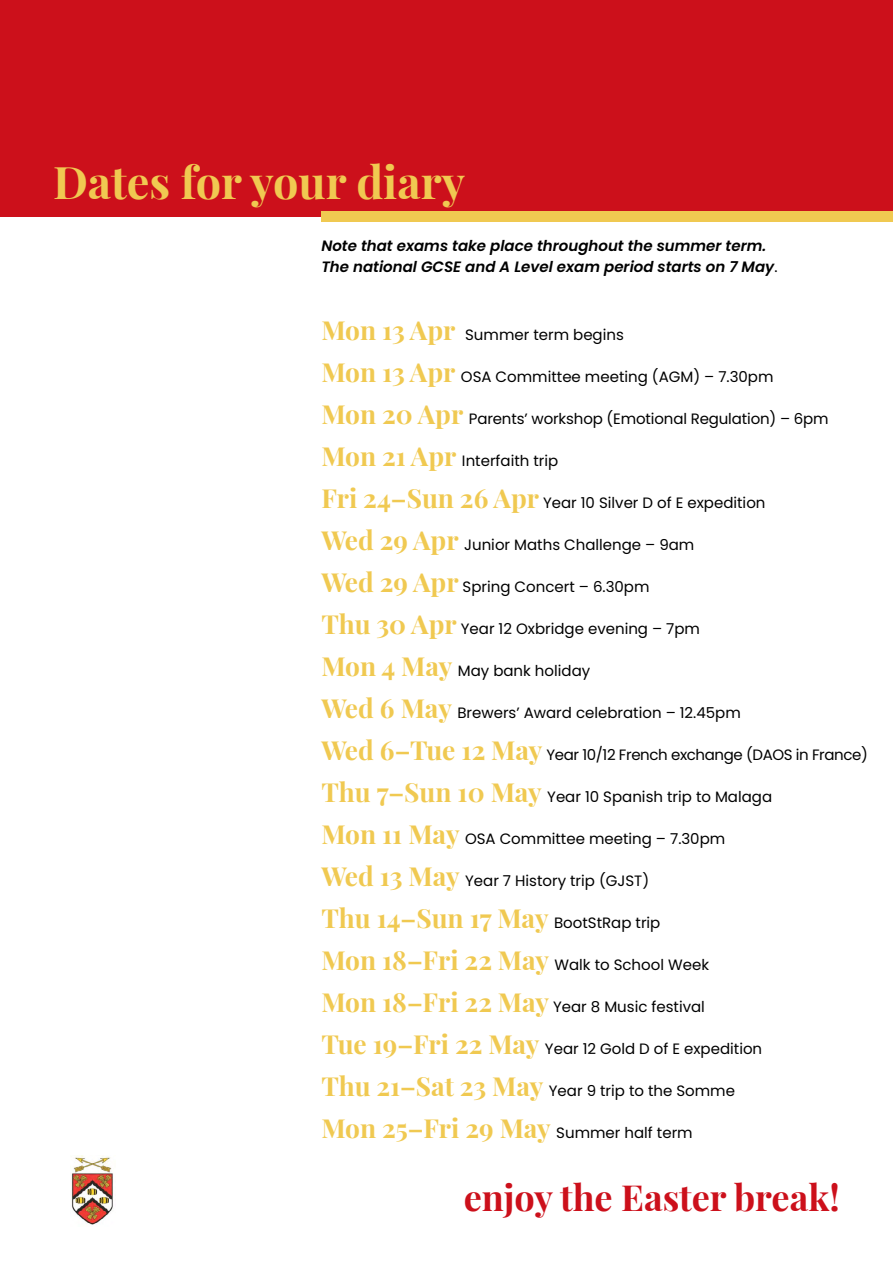
<style>
.page{position:relative;width:893px;height:1263px;background:#fff}
.page>*{position:absolute;margin:0;border:0;box-sizing:border-box;transform-origin:0 0}
.t1{font:700 45px "Playfair Display";color:#f0c951}
.t2{font:700 36px "Playfair Display";color:#cc101b}
.t3{font:700 26.25px "Playfair Display";color:#f0c951}
.t4{font:15px "Poppins";color:#000}
.t5{font:italic 600 15px/21px "Poppins";color:#000}
.t6{font:15px "Poppins";letter-spacing:-.025em;color:#000}
.s1{font-weight:400;font-style:normal}
.s2{font-family:"Playfair Display";font-weight:700;font-size:26.25px;color:#f0c951}
.s3{font-family:"Poppins";font-weight:400;font-size:15px;color:#000}
</style>
<div class="page">
<div style="left:0;top:0;width:893px;height:217px;background:#cc101b"></div>
<img style="left:71px;top:1155px;width:42px;height:70px">
<div style="left:321px;top:212px;width:572px;height:10px;background:#f0c951"></div>
<h1 class="t1" style="left:53px;top:146px;width:413px">Dates for your diary</h1>
<p class="t5" style="left:321px;top:235px;width:458px">Note that exams take place throughout the summer term.<br>The national GCSE and A Level exam period starts on 7 May<span class="s1">.</span></p>
<p class="t4" style="left:321px;top:326px;width:304px"><span class="s2">Mon 13 Apr</span> Summer term begins</p>
<p class="t4" style="left:321px;top:368px;width:454px"><span class="s2">Mon 13 Apr</span> OSA Committee meeting (AGM) – 7.30pm</p>
<p class="t4" style="left:321px;top:410px;width:509px"><span class="s2">Mon 20 Apr</span> Parents’ workshop (Emotional Regulation) – 6pm</p>
<p class="t4" style="left:321px;top:452px;width:239px"><span class="s2">Mon 21 Apr</span> Interfaith trip</p>
<p class="t4" style="left:321px;top:494px;width:446px"><span class="s2">Fri 24–Sun 26 Apr</span> Year 10 Silver D of E expedition</p>
<p class="t4" style="left:321px;top:536px;width:375px"><span class="s2">Wed 29 Apr</span> Junior Maths Challenge – 9am</p>
<p class="t4" style="left:321px;top:578px;width:330px"><span class="s2">Wed 29 Apr</span> Spring Concert – 6.30pm</p>
<p class="t4" style="left:321px;top:620px;width:380px"><span class="s2">Thu 30 Apr</span> Year 12 Oxbridge evening – 7pm</p>
<p class="t4" style="left:321px;top:662px;width:270px"><span class="s2">Mon 4 May</span> May bank holiday</p>
<p class="t4" style="left:321px;top:704px;width:421px"><span class="s2">Wed 6 May</span> Brewers’ Award celebration – 12.45pm</p>
<p class="t6" style="left:321px;top:746px;width:548px"><span class="s2">Wed 6–Tue 12 May</span> Year 10/12 French exchange (DAOS in France)</p>
<p class="t4" style="left:321px;top:788px;width:452px"><span class="s2">Thu 7–Sun 10 May</span> Year 10 Spanish trip to Malaga</p>
<p class="t4" style="left:321px;top:830px;width:405px"><span class="s2">Mon 11 May</span> OSA Committee meeting – 7.30pm</p>
<p class="t4" style="left:321px;top:872px;width:329px"><span class="s2">Wed 13 May</span> Year 7 History trip (GJST)</p>
<h3 class="t3" style="left:321px;top:897px;width:341px">Thu 14–Sun 17 May <span class="s3">BootStRap trip</span></h3>
<p class="t4" style="left:321px;top:956px;width:389px"><span class="s2">Mon 18–Fri 22 May</span> Walk to School Week</p>
<p class="t4" style="left:321px;top:998px;width:385px"><span class="s2">Mon 18–Fri 22 May</span> Year 8 Music festival</p>
<p class="t4" style="left:321px;top:1040px;width:442px"><span class="s2">Tue 19–Fri 22 May</span> Year 12 Gold D of E expedition</p>
<p class="t4" style="left:321px;top:1082px;width:415px"><span class="s2">Thu 21–Sat 23 May</span> Year 9 trip to the Somme</p>
<h3 class="t3" style="left:321px;top:1107px;width:373px">Mon 25–Fri 29 May <span class="s3">Summer half term</span></h3>
<h2 class="t2" style="left:464px;top:1169px;width:377px">enjoy the Easter break!</h2>
</div>
